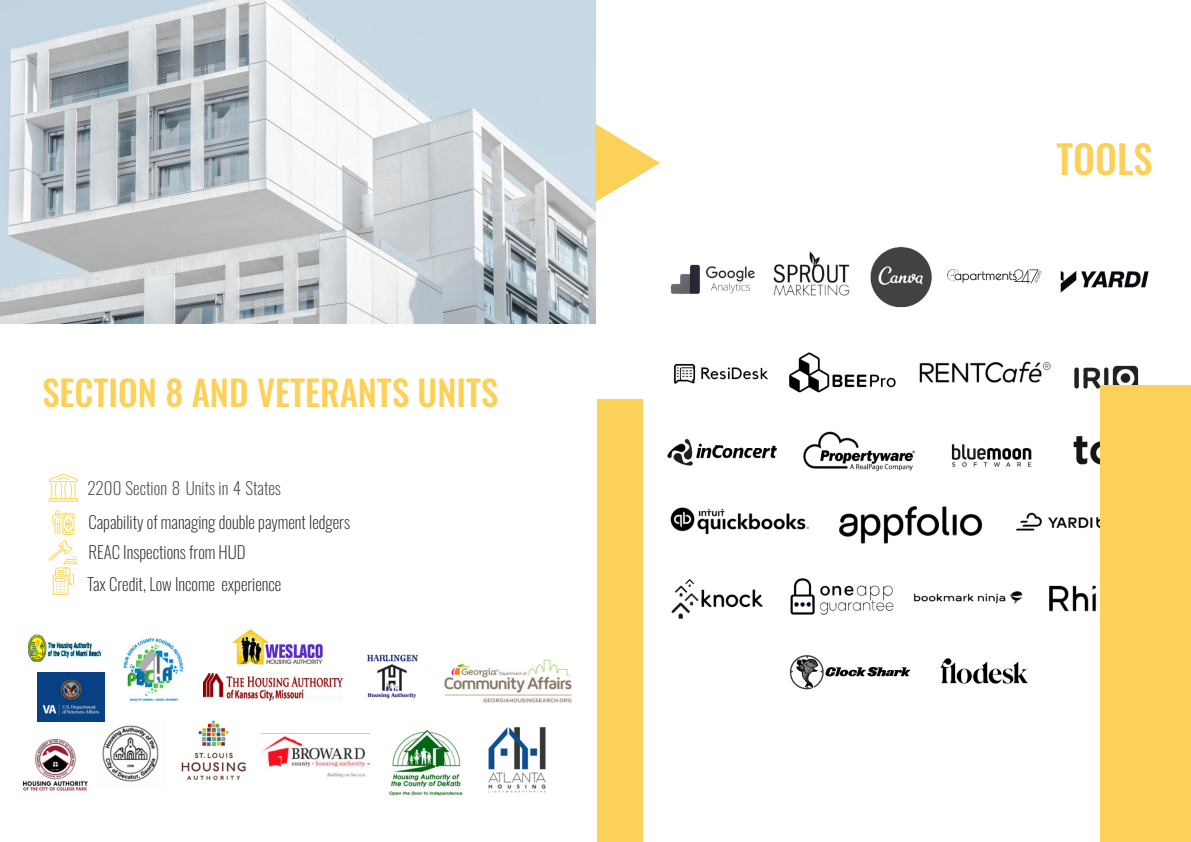
<style>
.page{position:relative;width:1191px;height:842px;background:#fff}
.page>*{position:absolute;margin:0;border:0;box-sizing:border-box;transform-origin:0 0}
.t1{font:500 39px "Oswald";color:#fcd159}
.t2{font:500 35px "Oswald";color:#fcd159}
.t3{font:200 17px "Oswald";color:#231f20}
.t4{font:200 17px "Oswald";color:#383938}
</style>
<div class="page">
<svg style="left:47px;top:473px;width:32px;height:29px"></svg>
<svg style="left:49px;top:510px;width:29px;height:85px"></svg>
<img style="left:0;top:0;width:595px;height:323px">
<img style="left:261px;top:736px;width:108px;height:42px">
<img style="left:367px;top:654px;width:51px;height:45px">
<img style="left:389px;top:730px;width:74px;height:66px">
<img style="left:123px;top:638px;width:61px;height:63px">
<img style="left:488px;top:727px;width:58px;height:66px">
<img style="left:444px;top:659px;width:128px;height:44px">
<img style="left:181px;top:720px;width:65px;height:60px">
<img style="left:203px;top:674px;width:140px;height:27px">
<img style="left:102px;top:719px;width:57px;height:63px">
<img style="left:38px;top:672px;width:66px;height:50px">
<img style="left:23px;top:738px;width:65px;height:53px">
<img style="left:232px;top:629px;width:91px;height:36px">
<img style="left:28px;top:634px;width:73px;height:28px">
<div style="left:597px;top:400px;width:46px;height:442px;background:#fcd159"></div>
<svg style="left:595px;top:124px;width:65px;height:78px"></svg>
<img style="left:671px;top:579px;width:92px;height:40px">
<img style="left:940px;top:658px;width:88px;height:26px">
<img style="left:947px;top:269px;width:95px;height:15px">
<img style="left:870px;top:247px;width:62px;height:61px">
<img style="left:773px;top:251px;width:77px;height:45px">
<img style="left:670px;top:264px;width:85px;height:30px">
<img style="left:674px;top:364px;width:94px;height:20px">
<img style="left:789px;top:352px;width:107px;height:41px">
<img style="left:919px;top:361px;width:132px;height:22px">
<img style="left:1060px;top:271px;width:89px;height:22px">
<img style="left:667px;top:438px;width:110px;height:28px">
<img style="left:803px;top:431px;width:112px;height:40px">
<img style="left:1049px;top:585px;width:48px;height:27px">
<img style="left:790px;top:578px;width:104px;height:37px">
<img style="left:951px;top:444px;width:81px;height:23px">
<img style="left:1074px;top:365px;width:71px;height:24px">
<img style="left:670px;top:507px;width:139px;height:28px">
<img style="left:913px;top:591px;width:110px;height:13px">
<img style="left:839px;top:506px;width:144px;height:38px">
<img style="left:1016px;top:512px;width:84px;height:19px">
<img style="left:1073px;top:436px;width:27px;height:29px">
<img style="left:789px;top:655px;width:122px;height:35px">
<div style="left:1100px;top:386px;width:91px;height:456px;background:#fcd159"></div>
<p class="t2" style="left:43px;top:362px;width:457px">SECTION 8 AND VETERANTS UNITS</p>
<p class="t4" style="left:87px;top:472px;width:195px">2200 Section 8 Units in 4 States</p>
<p class="t3" style="left:88px;top:507px;width:263px">Capability of managing double payment ledgers</p>
<p class="t3" style="left:88px;top:537px;width:159px">REAC Inspections from HUD</p>
<p class="t3" style="left:87px;top:568px;width:196px">Tax Credit, Low Income experience</p>
<p class="t1" style="left:1056px;top:125px;width:98px">TOOLS</p>
</div>
